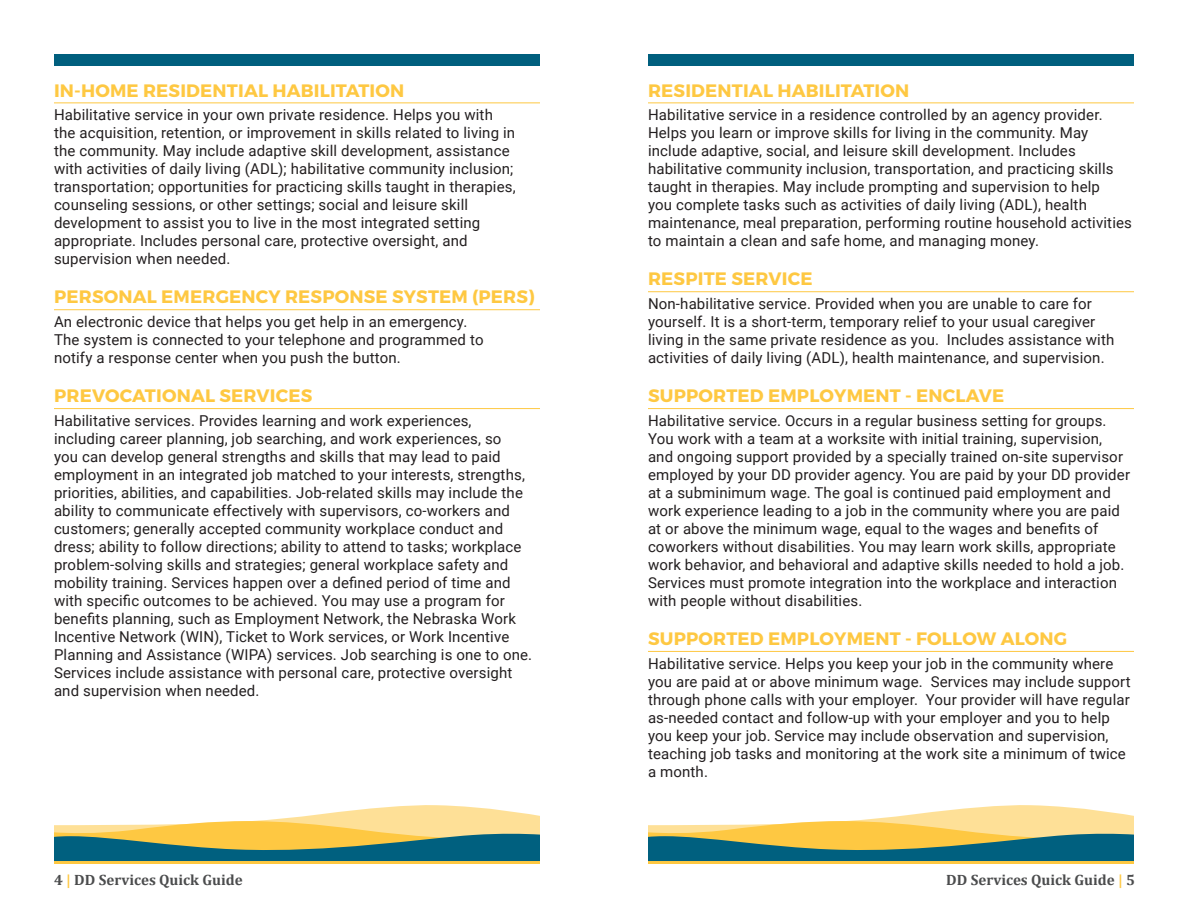
<style>
.page{position:relative;width:1188px;height:918px;background:#fff}
.page>*{position:absolute;margin:0;border:0;box-sizing:border-box;transform-origin:0 0}
.Body_Head{font:700 18px "Montserrat";letter-spacing:.01em;color:#fec842}
.Body{font:15px/18px "Roboto";letter-spacing:.01em;color:#231f20}
.t1{font:700 15px "Cambria";color:#4b4c4d}
.s1{color:#fec842}
</style>
<div class="page">
<div style="left:54px;top:54px;width:486px;height:12px;background:#005f7e"></div>
<div style="left:648px;top:54px;width:486px;height:12px;background:#005f7e"></div>
<svg style="left:54px;top:805px;width:486px;height:59px"></svg>
<svg style="left:648px;top:805px;width:486px;height:59px"></svg>
<hr style="left:54px;top:103px;width:486px;height:1px;background:#fec842">
<hr style="left:54px;top:309px;width:486px;height:1px;background:#fec842">
<hr style="left:54px;top:408px;width:486px;height:1px;background:#fec842">
<hr style="left:648px;top:103px;width:486px;height:1px;background:#fec842">
<hr style="left:648px;top:291px;width:486px;height:1px;background:#fec842">
<hr style="left:648px;top:408px;width:486px;height:1px;background:#fec842">
<hr style="left:648px;top:651px;width:486px;height:1px;background:#fec842">
<p class="Body_Head" style="left:54px;top:79px;width:352px">IN-HOME RESIDENTIAL HABILITATION</p>
<p class="Body" style="left:54px;top:105px;width:463px">Habilitative service in your own private residence. Helps you with the acquisition, retention, or improvement in skills related to living in the community. May include adaptive skill development, assistance with activities of daily living (ADL); habilitative community inclusion; transportation; opportunities for practicing skills taught in therapies, counseling sessions, or other settings; social and leisure skill development to assist you to live in the most integrated setting appropriate. Includes personal care, protective oversight, and supervision when needed.</p>
<p class="Body_Head" style="left:54px;top:286px;width:482px">PERSONAL EMERGENCY RESPONSE SYSTEM (PERS)</p>
<p class="Body" style="left:54px;top:312px;width:431px">An electronic device that helps you get help in an emergency.<br>The system is connected to your telephone and programmed to notify a response center when you push the button.</p>
<p class="Body_Head" style="left:54px;top:385px;width:260px">PREVOCATIONAL SERVICES</p>
<p class="Body" style="left:54px;top:411px;width:480px">Habilitative services. Provides learning and work experiences, including career planning, job searching, and work experiences, so<br>you can develop general strengths and skills that may lead to paid employment in an integrated job matched to your interests, strengths, priorities, abilities, and capabilities. Job-related skills may include the ability to communicate effectively with supervisors, co-workers and customers; generally accepted community workplace conduct and dress; ability to follow directions; ability to attend to tasks; workplace problem-solving skills and strategies; general workplace safety and mobility training. Services happen over a defined period of time and with specific outcomes to be achieved. You may use a program for benefits planning, such as Employment Network, the Nebraska Work Incentive Network (WIN), Ticket to Work services, or Work Incentive Planning and Assistance (WIPA) services. Job searching is one to one.<br>Services include assistance with personal care, protective oversight and supervision when needed.</p>
<p class="Body_Head" style="left:648px;top:79px;width:263px">RESIDENTIAL HABILITATION</p>
<p class="Body" style="left:648px;top:105px;width:486px">Habilitative service in a residence controlled by an agency provider.<br>Helps you learn or improve skills for living in the community. May include adaptive, social, and leisure skill development. Includes habilitative community inclusion, transportation, and practicing skills taught in therapies. May include prompting and supervision to help<br>you complete tasks such as activities of daily living (ADL), health maintenance, meal preparation, performing routine household activities to maintain a clean and safe home, and managing money.</p>
<p class="Body_Head" style="left:648px;top:268px;width:166px">RESPITE SERVICE</p>
<p class="Body" style="left:648px;top:294px;width:468px">Non-habilitative service. Provided when you are unable to care for yourself. It is a short-term, temporary relief to your usual caregiver living in the same private residence as you. Includes assistance with activities of daily living (ADL), health maintenance, and supervision.</p>
<p class="Body_Head" style="left:648px;top:385px;width:358px">SUPPORTED EMPLOYMENT - ENCLAVE</p>
<p class="Body" style="left:648px;top:411px;width:484px">Habilitative service. Occurs in a regular business setting for groups.<br>You work with a team at a worksite with initial training, supervision, and ongoing support provided by a specially trained on-site supervisor employed by your DD provider agency. You are paid by your DD provider at a subminimum wage. The goal is continued paid employment and work experience leading to a job in the community where you are paid at or above the minimum wage, equal to the wages and benefits of coworkers without disabilities. You may learn work skills, appropriate work behavior, and behavioral and adaptive skills needed to hold a job.<br>Services must promote integration into the workplace and interaction with people without disabilities.</p>
<p class="Body_Head" style="left:648px;top:628px;width:421px">SUPPORTED EMPLOYMENT - FOLLOW ALONG</p>
<p class="Body" style="left:648px;top:654px;width:484px">Habilitative service. Helps you keep your job in the community where you are paid at or above minimum wage. Services may include support through phone calls with your employer. Your provider will have regular as-needed contact and follow-up with your employer and you to help you keep your job. Service may include observation and supervision, teaching job tasks and monitoring at the work site a minimum of twice a month.</p>
<p class="t1" style="left:54px;top:870px;width:190px">4 <span class="s1">|</span> DD Services Quick Guide</p>
<p class="t1" style="left:946px;top:870px;width:190px">DD Services Quick Guide <span class="s1">|</span> 5</p>
</div>
